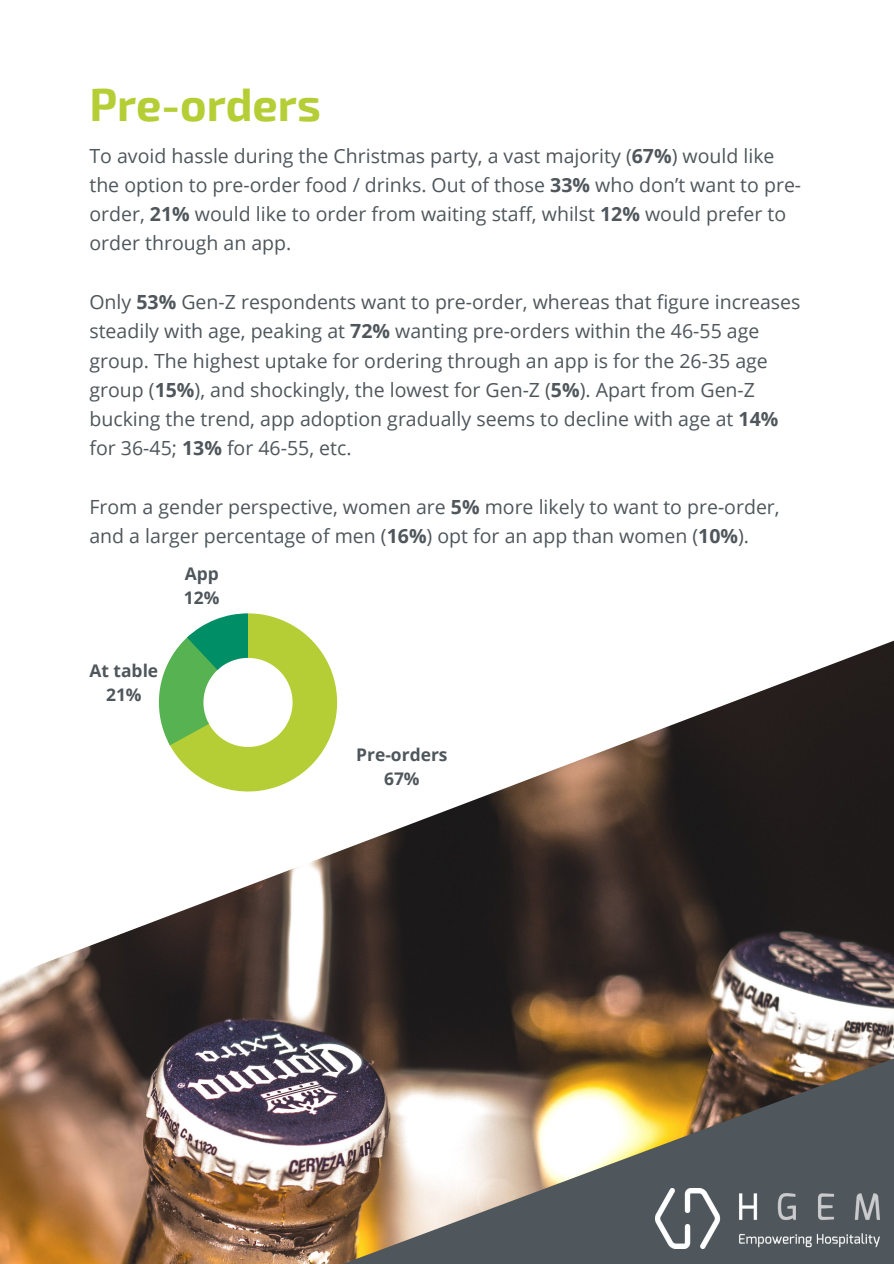
<style>
.page{position:relative;width:894px;height:1264px;background:#fff}
.page>*{position:absolute;margin:0;border:0;box-sizing:border-box;transform-origin:0 0}
.t1{font:700 45px "Exo 2";color:#b6ce36}
.t2{font:19.5px/29.2px "Open Sans";color:#4f575c}
.t3{font:700 17.4px "Open Sans";color:#4f575c}
.s1{font-weight:700}
</style>
<div class="page">
<img style="left:0;top:641px;width:893px;height:403px">
<img style="left:0;top:1044px;width:893px;height:219px">
<img style="left:655px;top:1188px;width:224px;height:60px">
<svg style="left:159px;top:613px;width:178px;height:178px"></svg>
<p class="t1" style="left:89px;top:75px;width:233px">Pre-orders</p>
<p class="t2" style="left:89px;top:140px;width:713px">To avoid hassle during the Christmas party, a vast majority (<span class="s1">67%</span>) would like the option to pre-order food / drinks. Out of those <span class="s1">33%</span> who don’t want to pre&shy;order, <span class="s1">21%</span> would like to order from waiting staff, whilst <span class="s1">12%</span> would prefer to order through an app.</p>
<p class="t2" style="left:89px;top:287px;width:712px">Only <span class="s1">53%</span> Gen-Z respondents want to pre-order, whereas that figure increases steadily with age, peaking at <span class="s1">72%</span> wanting pre-orders within the 46-55 age group. The highest uptake for ordering through an app is for the 26-35 age group (<span class="s1">15%</span>), and shockingly, the lowest for Gen-Z (<span class="s1">5%</span>). Apart from Gen-Z bucking the trend, app adoption gradually seems to decline with age at <span class="s1">14% </span>for 36-45; <span class="s1">13%</span> for 46-55, etc.</p>
<p class="t2" style="left:89px;top:492px;width:691px">From a gender perspective, women are <span class="s1">5%</span> more likely to want to pre-order, and a larger percentage of men (<span class="s1">16%</span>) opt for an app than women (<span class="s1">10%</span>).</p>
<p class="t3" style="left:89px;top:658px;width:70px">At table</p>
<p class="t3" style="left:106px;top:683px;width:37px">21%</p>
<p class="t3" style="left:185px;top:561px;width:36px">App</p>
<p class="t3" style="left:184px;top:585px;width:37px">12%</p>
<p class="t3" style="left:356px;top:742px;width:93px">Pre-orders</p>
<p class="t3" style="left:384px;top:766px;width:37px">67%</p>
</div>
